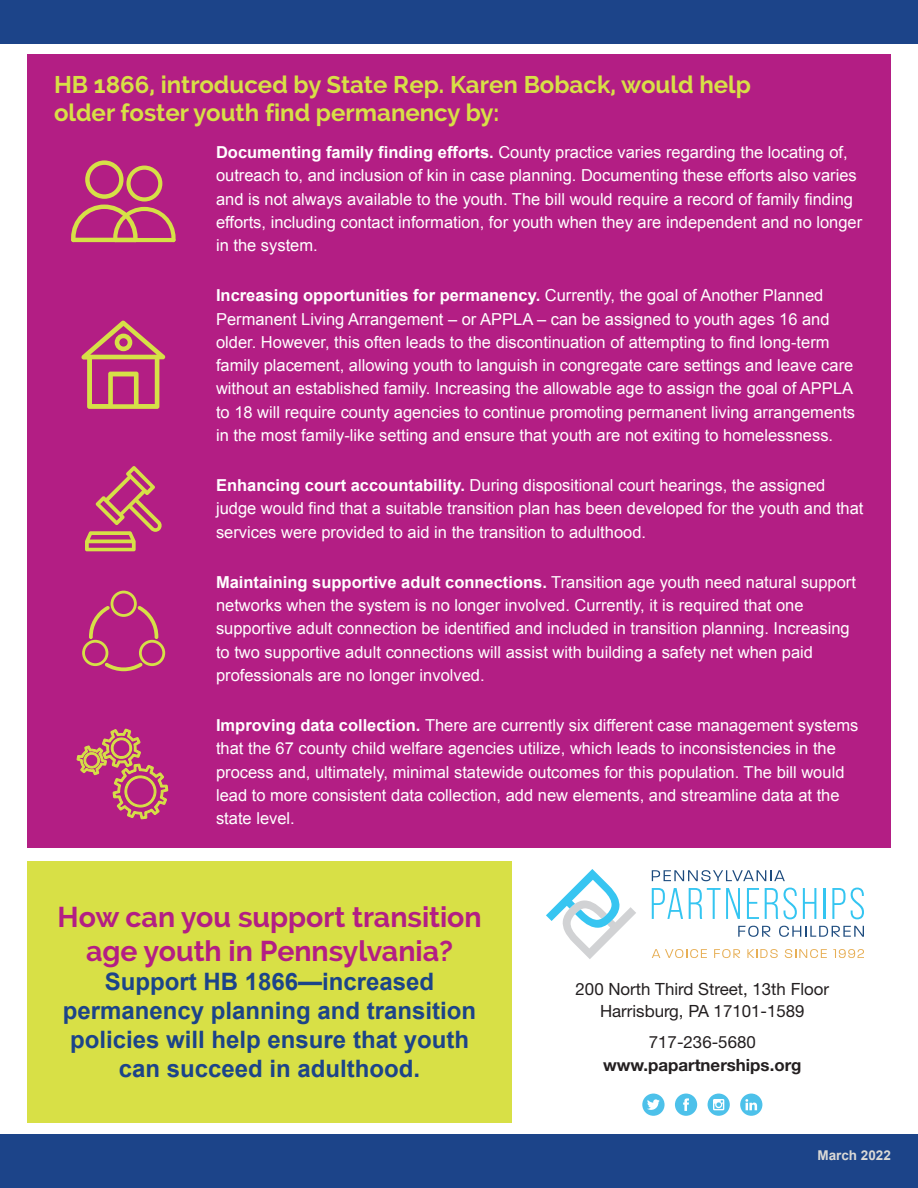
<style>
.page{position:relative;width:918px;height:1188px;background:#fff}
.page>*{position:absolute;margin:0;border:0;box-sizing:border-box;transform-origin:0 0}
.t1{font:700 28.5px/34.2px "Raleway";color:#b31e84;text-align:center}
.t2{font:700 24px/28.8px "Arial";color:#1c4489;text-align:center}
.t3{font:700 24px/28.5px "Raleway";color:#d8e046}
.t4{font:16.8px/22.5px "Helvetica Neue LT Std";color:#231f20;text-align:center}
.t5{font:700 16.8px "Helvetica Neue LT Std";color:#231f20}
.t6{font:16.5px/23.2px "Arial";color:#fff}
.t7{font:700 13.5px "Arial";color:#dad9d6}
.s1{font-weight:700}
</style>
<div class="page">
<div style="left:27px;top:861px;width:485px;height:262px;background:#d8e046"></div>
<div style="left:27px;top:54px;width:864px;height:794px;background:#b31e84"></div>
<div style="left:0;top:1134px;width:918px;height:54px;background:#1c4489"></div>
<div style="left:0;top:0;width:918px;height:44px;background:#1c4489"></div>
<svg style="left:85px;top:466px;width:77px;height:85px"></svg>
<svg style="left:82px;top:591px;width:83px;height:80px"></svg>
<svg style="left:77px;top:729px;width:91px;height:90px"></svg>
<svg style="left:71px;top:160px;width:105px;height:82px"></svg>
<hr style="left:113px;top:238px;width:63px;height:4px;background:#d6e047;border-radius:2px">
<svg style="left:81px;top:321px;width:84px;height:88px"></svg>
<svg style="left:652px;top:949px;width:55px;height:9px"></svg>
<svg style="left:714px;top:949px;width:26px;height:9px"></svg>
<svg style="left:747px;top:949px;width:31px;height:9px"></svg>
<svg style="left:785px;top:949px;width:42px;height:9px"></svg>
<svg style="left:833px;top:949px;width:31px;height:9px"></svg>
<svg style="left:652px;top:870px;width:133px;height:11px"></svg>
<svg style="left:738px;top:926px;width:33px;height:11px"></svg>
<svg style="left:779px;top:926px;width:85px;height:11px"></svg>
<svg style="left:652px;top:888px;width:31px;height:31px"></svg>
<svg style="left:689px;top:888px;width:51px;height:31px"></svg>
<svg style="left:747px;top:888px;width:12px;height:31px"></svg>
<svg style="left:765px;top:888px;width:13px;height:31px"></svg>
<svg style="left:784px;top:888px;width:13px;height:31px"></svg>
<svg style="left:803px;top:888px;width:13px;height:31px"></svg>
<hr style="left:823px;top:888px;width:2px;height:31px;background:#34c5f1">
<svg style="left:832px;top:888px;width:32px;height:31px"></svg>
<svg style="left:546px;top:869px;width:90px;height:90px"></svg>
<div style="left:675px;top:1094px;width:22px;height:22px;background:#4dc1ea;border-radius:50%"></div>
<svg style="left:683px;top:1098px;width:6px;height:13px"></svg>
<svg style="left:708px;top:1094px;width:22px;height:22px"></svg>
<svg style="left:713px;top:1099px;width:11px;height:11px"></svg>
<div style="left:740px;top:1094px;width:22px;height:22px;background:#4dc1ea;border-radius:50%"></div>
<svg style="left:745px;top:1099px;width:12px;height:11px"></svg>
<div style="left:642px;top:1094px;width:23px;height:22px;background:#4dc1ea;border-radius:50%"></div>
<svg style="left:647px;top:1099px;width:13px;height:11px"></svg>
<h2 class="t3" style="left:54px;top:70px;width:699px">HB 1866, introduced by State Rep. Karen Boback, would help older foster youth find permanency by:</h2>
<p class="t6" style="left:216px;top:141px;width:648px"><span class="s1">Documenting family finding efforts.</span> County practice varies regarding the locating of, outreach to, and inclusion of kin in case planning. Documenting these efforts also varies and is not always available to the youth. The bill would require a record of family finding efforts, including contact information, for youth when they are independent and no longer in the system.</p>
<p class="t6" style="left:216px;top:284px;width:641px"><span class="s1">Increasing opportunities for permanency.</span> Currently, the goal of Another Planned Permanent Living Arrangement – or APPLA – can be assigned to youth ages 16 and older. However, this often leads to the discontinuation of attempting to find long-term family placement, allowing youth to languish in congregate care settings and leave care without an established family. Increasing the allowable age to assign the goal of APPLA to 18 will require county agencies to continue promoting permanent living arrangements in the most family-like setting and ensure that youth are not exiting to homelessness.</p>
<p class="t6" style="left:216px;top:474px;width:649px"><span class="s1">Enhancing court accountability.</span> During dispositional court hearings, the assigned judge would find that a suitable transition plan has been developed for the youth and that services were provided to aid in the transition to adulthood.</p>
<p class="t6" style="left:216px;top:571px;width:642px"><span class="s1">Maintaining supportive adult connections.</span> Transition age youth need natural support networks when the system is no longer involved. Currently, it is required that one supportive adult connection be identified and included in transition planning. Increasing to two supportive adult connections will assist with building a safety net when paid professionals are no longer involved.</p>
<p class="t6" style="left:216px;top:714px;width:644px"><span class="s1">Improving data collection.</span> There are currently six different case management systems that the 67 county child welfare agencies utilize, which leads to inconsistencies in the process and, ultimately, minimal statewide outcomes for this population. The bill would lead to more consistent data collection, add new elements, and streamline data at the state level.</p>
<h1 class="t1" style="left:57px;top:900px;width:426px">How can you support transition age youth in Pennsylvania?</h1>
<h2 class="t2" style="left:63px;top:968px;width:415px">Support HB 1866—increased permanency planning and transition policies will help ensure that youth can succeed in adulthood.</h2>
<p class="t4" style="left:576px;top:977px;width:255px">200 North Third Street, 13th Floor<br>Harrisburg, PA 17101-1589</p>
<p class="t4" style="left:649px;top:1031px;width:108px">717-236-5680</p>
<p class="t5" style="left:603px;top:1054px;width:200px">www.papartnerships.org</p>
<p class="t7" style="left:817px;top:1147px;width:75px">March 2022</p>
</div>
